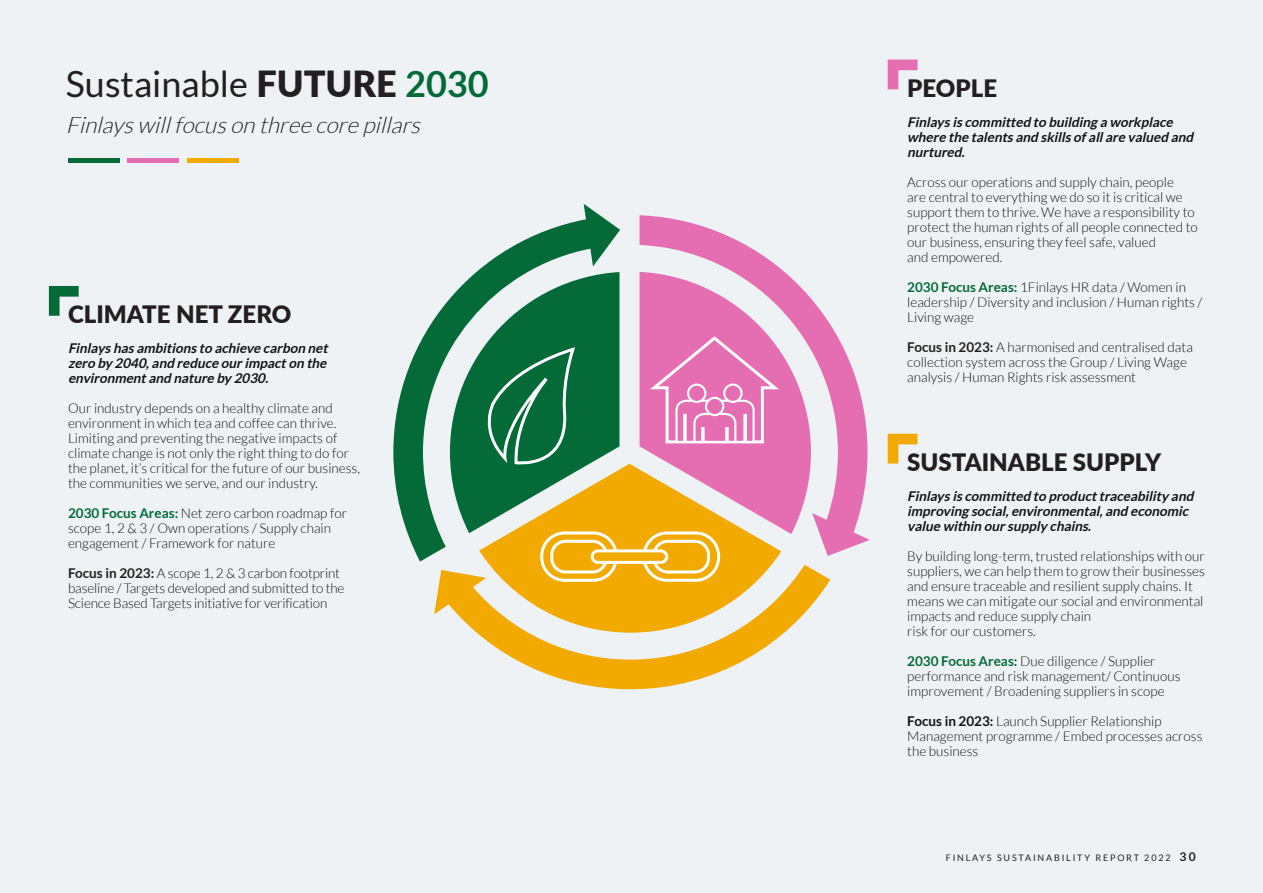
<style>
.page{position:relative;width:1263px;height:893px;background:#eef2f5}
.page>*{position:absolute;margin:0;border:0;box-sizing:border-box;transform-origin:0 0}
.Body_Copy{font:36px "Lato";color:#231f20}
.Body_Copy-2{font:900 24px "Lato";color:#231f20}
.Body_Copy-3{font:italic 300 22.5px "Lato";color:#231f20}
.Body_Copy-4{font:300 13.5px/15px "Lato";color:#101316}
.Body_Copy-5{font:italic 700 13.5px/15px "Lato";color:#101316}
.Body_Copy-6{font:9px "Lato";letter-spacing:.2em;color:#231f20}
.s1{font-weight:900}
.s2{font-weight:700;color:#046a38}
.s3{font-weight:700;color:#231f20}
.s4{font-weight:700}
.s5{font-weight:700;font-size:12px}
</style>
<div class="page">
<div style="left:68px;top:158px;width:51px;height:5px;background:#046a38"></div>
<div style="left:127px;top:158px;width:51px;height:5px;background:#e56db1"></div>
<div style="left:187px;top:158px;width:51px;height:5px;background:#f2a900"></div>
<div style="left:619px;top:464px;width:20px;height:101px;background:#f2a900"></div>
<svg style="left:434px;top:565px;width:396px;height:124px"></svg>
<svg style="left:639px;top:215px;width:231px;height:341px"></svg>
<svg style="left:393px;top:204px;width:227px;height:357px"></svg>
<svg style="left:450px;top:272px;width:169px;height:311px"></svg>
<svg style="left:639px;top:272px;width:172px;height:311px"></svg>
<div style="left:688px;top:385px;width:17px;height:17px;background:#e56db1;border-radius:50%"></div>
<div style="left:687px;top:384px;width:19px;height:19px;border:2px solid #fff;border-radius:50%"></div>
<div style="left:724px;top:385px;width:17px;height:17px;background:#e56db1;border-radius:50%"></div>
<div style="left:723px;top:384px;width:20px;height:19px;border:2px solid #fff;border-radius:50%"></div>
<div style="left:706px;top:398px;width:17px;height:17px;background:#e56db1;border-radius:50%"></div>
<div style="left:705px;top:397px;width:19px;height:19px;border:2px solid #fff;border-radius:50%"></div>
<div style="left:592px;top:551px;width:75px;height:11px;background:#f2a900;border-radius:6px"></div>
<div style="left:591px;top:549px;width:77px;height:15px;border:3px solid #fff;border-radius:6px"></div>
<svg style="left:49px;top:286px;width:30px;height:30px"></svg>
<svg style="left:888px;top:60px;width:29px;height:29px"></svg>
<svg style="left:888px;top:434px;width:29px;height:30px"></svg>
<p class="Body_Copy" style="left:66px;top:64px;width:424px">Sustainable <span class="s1">FUTURE</span> <span class="s2">2030</span></p>
<p class="Body_Copy-3" style="left:66px;top:113px;width:362px">Finlayswillfocuson three core pillars</p>
<p class="Body_Copy-2" style="left:68px;top:297px;width:225px">CLIMATE NET ZERO</p>
<p class="Body_Copy-5" style="left:68px;top:341px;width:264px;text-align:justify">Finlayshasambitionsto achieve carbon net zero by 2040,and reduce ourimpacton the environmentand nature by 2030.</p>
<p class="Body_Copy-4" style="left:68px;top:401px;width:293px">Our industry depends on a healthy climate and environment in which tea and coffee can thrive.<br>Limiting and preventing the negative impacts of climate change is not only the right thing to do for the planet, it’s critical for the future of our business, the communities we serve, and our industry.</p>
<p class="Body_Copy-4" style="left:68px;top:506px;width:280px"><span class="s2">2030 Focus Areas:</span> Net zero carbon roadmap for scope 1, 2 &amp; 3 / Own operations / Supply chain engagement / Framework for nature</p>
<p class="Body_Copy-4" style="left:68px;top:566px;width:278px"><span class="s3">Focus in 2023:</span> A scope 1, 2 &amp; 3 carbon footprint baseline / Targets developed and submitted to the<br>Science Based Targets initiative for verification</p>
<p class="Body_Copy-2" style="left:907px;top:70px;width:91px">PEOPLE</p>
<p class="Body_Copy-5" style="left:907px;top:114px;width:291px">Finlaysiscommitted to building a workplace where the talentsand skillsofallare valued and nurtured.</p>
<p class="Body_Copy-4" style="left:907px;top:175px;width:292px">Across our operations and supply chain, people<br>are central to everything we do so it is critical we support them to thrive. We have a responsibility to protect the human rights of all people connected to our business, ensuring they feel safe, valued<br>and empowered.</p>
<p class="Body_Copy-4" style="left:907px;top:280px;width:297px"><span class="s2">2030 Focus Areas:</span> 1Finlays HR data / Women in leadership / Diversity and inclusion / Human rights /<br>Living wage</p>
<p class="Body_Copy-4" style="left:907px;top:340px;width:287px"><span class="s3">Focus in 2023:</span> A harmonised and centralised data collection system across the Group / Living Wage analysis / Human Rights risk assessment</p>
<p class="Body_Copy-2" style="left:907px;top:444px;width:255px">SUSTAINABLE SUPPLY</p>
<p class="Body_Copy-5" style="left:907px;top:488px;width:291px">Finlaysiscommitted to producttraceability and improving social,environmental,and economic value within oursupply chains.</p>
<p class="Body_Copy-4" style="left:907px;top:549px;width:299px">By building long-term, trusted relationships with our suppliers, we can help them to grow their businesses and ensure traceable and resilient supply chains. It means we can mitigate our social and environmental impacts and reduce supply chain<br>risk for our customers.</p>
<p class="Body_Copy-4" style="left:907px;top:654px;width:275px"><span class="s2">2030 Focus Areas:</span> Due diligence / Supplier performance and risk management/ Continuous improvement / Broadening suppliers in scope</p>
<p class="Body_Copy-4" style="left:907px;top:714px;width:297px"><span class="s4">Focus in 2023:</span> Launch Supplier Relationship<br>Management programme / Embed processes across the business</p>
<p class="Body_Copy-6" style="left:946px;top:853px;width:251px">FINLAYS SUSTAINABILITY REPORT 2022 <span class="s5">30</span></p>
</div>
